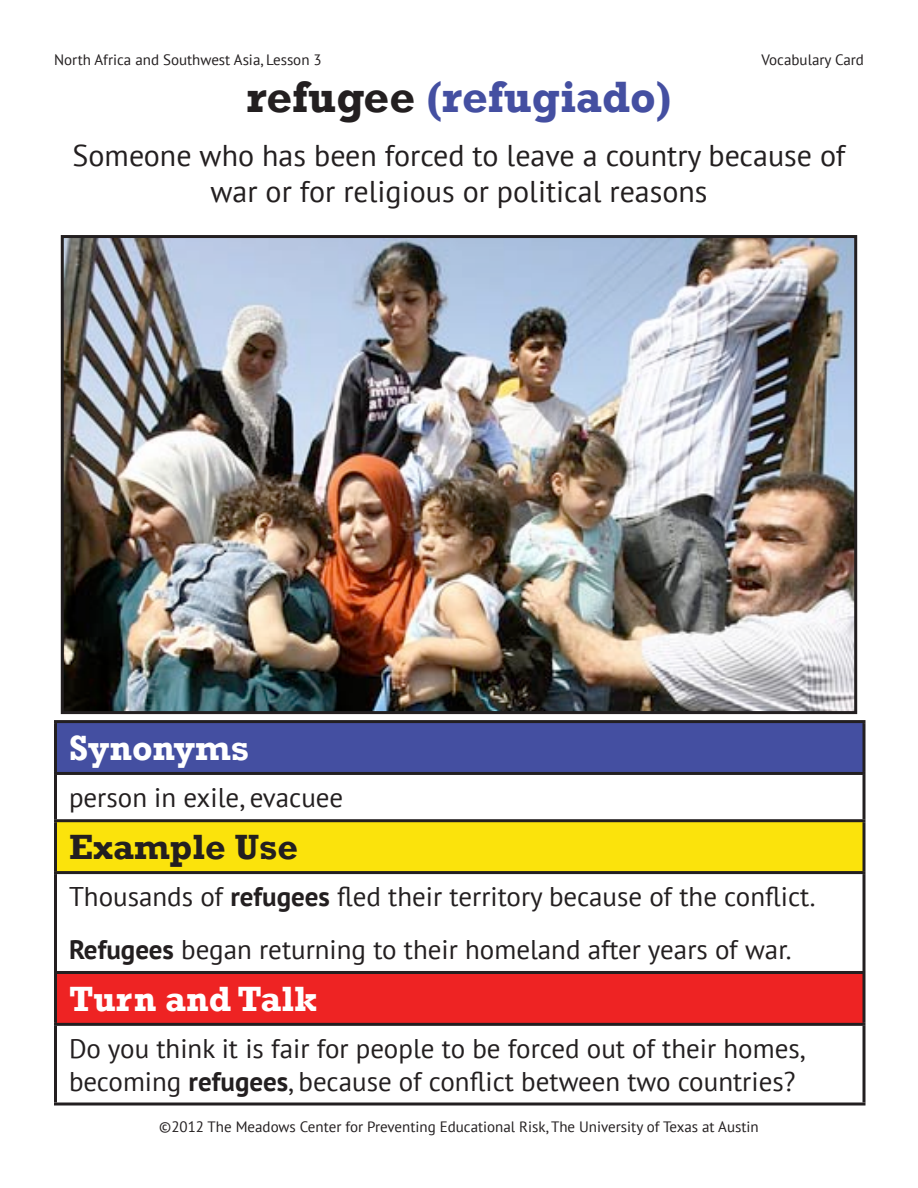
<style>
.page{position:relative;width:918px;height:1188px;background:#fff}
.page>*{position:absolute;margin:0;border:0;box-sizing:border-box;transform-origin:0 0}
.Vocab_Word{font:700 45px "Rockwell";color:#444fa1}
.Vocab_Hed{font:700 36px "Rockwell";color:#fff}
.Vocab_Hed-2{font:700 36px "Rockwell";color:#231f20}
.Vocab_Definition{font:30px/36px "PT Sans";color:#231f20;text-align:center}
.Vocab_Text{font:27px/32.4px "PT Sans";color:#231f20}
.t1{font:15px "PT Sans";color:#231f20}
.s1{color:#231f20}
.s2{font-weight:700}
</style>
<div class="page">
<img style="left:65px;top:239px;width:788px;height:471px">
<div style="left:61px;top:235px;width:796px;height:479px;border:3px solid #231f20"></div>
<div style="left:56px;top:722px;width:808px;height:51px;background:#444fa1"></div>
<svg style="left:57px;top:874px;width:805px;height:229px"></svg>
<div style="left:56px;top:821px;width:808px;height:52px;background:#fbe30c"></div>
<div style="left:56px;top:972px;width:808px;height:52px;background:#ee2323"></div>
<hr style="left:54px;top:720px;width:812px;height:3px;background:#231f20">
<hr style="left:54px;top:723px;width:3px;height:49px;background:#231f20">
<svg style="left:862px;top:723px;width:4px;height:49px"></svg>
<hr style="left:54px;top:822px;width:3px;height:49px;background:#231f20">
<svg style="left:862px;top:822px;width:4px;height:49px"></svg>
<hr style="left:54px;top:974px;width:3px;height:49px;background:#231f20">
<svg style="left:862px;top:974px;width:4px;height:49px"></svg>
<hr style="left:54px;top:772px;width:812px;height:3px;background:#231f20">
<hr style="left:54px;top:775px;width:3px;height:44px;background:#231f20">
<svg style="left:862px;top:775px;width:4px;height:44px"></svg>
<hr style="left:54px;top:819px;width:812px;height:3px;background:#231f20">
<hr style="left:54px;top:871px;width:812px;height:3px;background:#231f20">
<hr style="left:54px;top:874px;width:3px;height:97px;background:#231f20">
<svg style="left:862px;top:874px;width:4px;height:97px"></svg>
<hr style="left:54px;top:971px;width:812px;height:3px;background:#231f20">
<hr style="left:54px;top:1023px;width:812px;height:3px;background:#231f20">
<hr style="left:54px;top:1026px;width:3px;height:77px;background:#231f20">
<svg style="left:862px;top:1026px;width:4px;height:77px"></svg>
<hr style="left:54px;top:1103px;width:812px;height:3px;background:#231f20">
<p class="t1" style="left:54px;top:50px;width:269px">North Africa and Southwest Asia, Lesson 3</p>
<p class="t1" style="left:762px;top:50px;width:104px">Vocabulary Card</p>
<p class="Vocab_Word" style="left:246px;top:70px;width:427px"><span class="s1">refugee</span> (refugiado)</p>
<p class="Vocab_Definition" style="left:73px;top:137px;width:774px">Someone who has been forced to leave a country because of war or for religious or political reasons</p>
<p class="Vocab_Hed" style="left:69px;top:726px;width:182px">Synonyms</p>
<p class="Vocab_Text" style="left:69px;top:781px;width:276px">person in exile, evacuee</p>
<p class="Vocab_Hed-2" style="left:69px;top:825px;width:231px">Example Use</p>
<p class="Vocab_Text" style="left:69px;top:880px;width:748px">Thousands of <span class="s2">refugees</span> fled their territory because of the conflict.</p>
<p class="Vocab_Text" style="left:69px;top:933px;width:724px"><span class="s2">Refugees</span> began returning to their homeland after years of war.</p>
<p class="Vocab_Hed" style="left:69px;top:977px;width:250px">Turn and Talk</p>
<p class="Vocab_Text" style="left:69px;top:1032px;width:738px">Do you think it is fair for people to be forced out of their homes, becoming <span class="s2">refugees</span>, because of conflict between two countries?</p>
<p class="t1" style="left:159px;top:1117px;width:601px">©2012 The Meadows Center for Preventing Educational Risk, The University of Texas at Austin</p>
</div>
